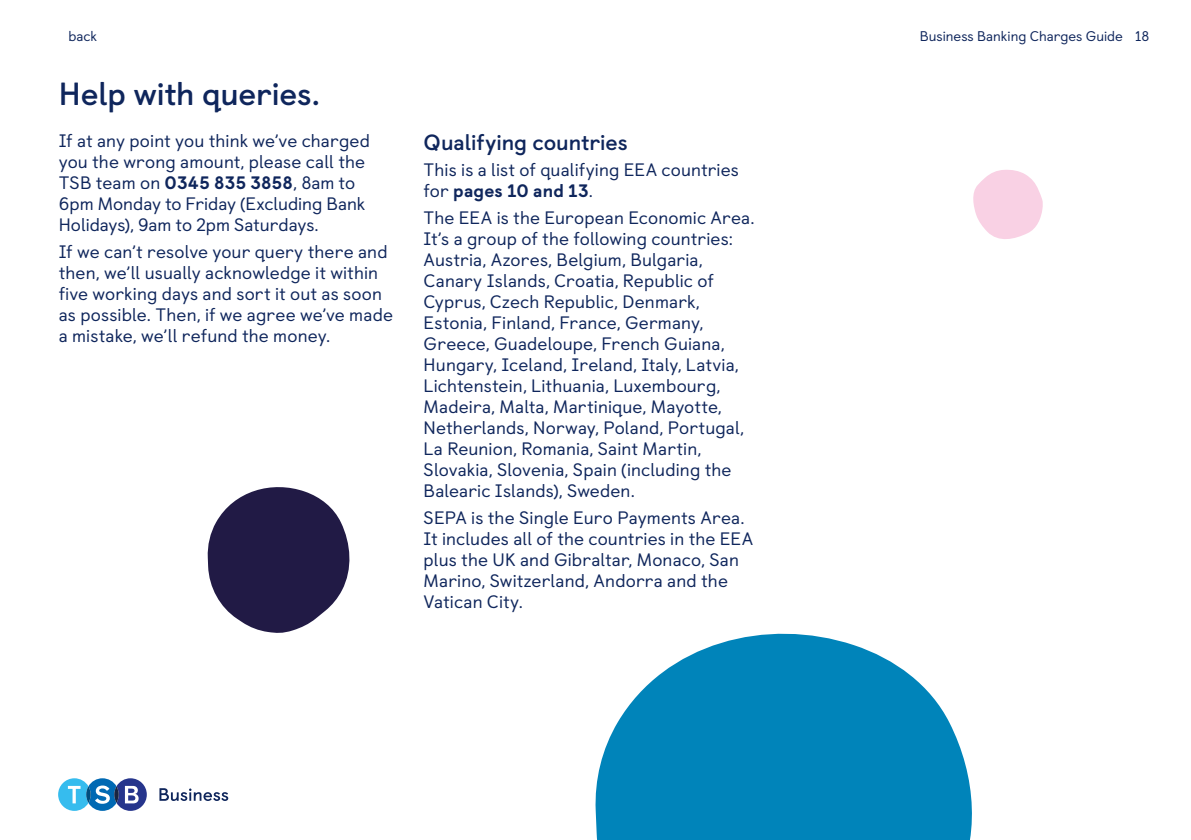
<style>
.page{position:relative;width:1191px;height:840px;background:#fff}
.page>*{position:absolute;margin:0;border:0;box-sizing:border-box;transform-origin:0 0}
.t1{font:700 32px "TSB Castledown";letter-spacing:-.005em;color:#0f265c}
.t2{font:700 22px "TSB Castledown";color:#0f265c}
.t3{font:18px/21px "TSB Castledown";letter-spacing:.005em;color:#0f265c}
.t4{font:14px "TSB Castledown";color:#0f265c}
.s1{font-weight:800}
</style>
<div class="page">
<svg style="left:58px;top:778px;width:89px;height:32px"></svg>
<svg style="left:159px;top:788px;width:69px;height:12px"></svg>
<svg style="left:595px;top:633px;width:377px;height:206px;fill:#0084ba"></svg>
<svg style="left:207px;top:487px;width:143px;height:146px"></svg>
<svg style="left:973px;top:169px;width:70px;height:70px"></svg>
<p class="t4" style="left:68px;top:28px;width:30px">back</p>
<h1 class="t1" style="left:59px;top:74px;width:263px">Help with queries.</h1>
<p class="t3" style="left:59px;top:130px;width:313px">If at any point you think we’ve charged you the wrong amount, please call the TSB team on <span class="s1">0345 835 3858</span>, 8am to 6pm Monday to Friday (Excluding Bank Holidays), 9am to 2pm Saturdays.</p>
<p class="t3" style="left:59px;top:241px;width:336px">If we can’t resolve your query there and then, we’ll usually acknowledge it within five working days and sort it out as soon as possible. Then, if we agree we’ve made a mistake, we’ll refund the money.</p>
<p class="t2" style="left:423px;top:128px;width:206px">Qualifying countries</p>
<p class="t3" style="left:423px;top:159px;width:317px">This is a list of qualifying EEA countries for <span class="s1">pages 10 and 13</span>.</p>
<p class="t3" style="left:423px;top:207px;width:333px">The EEA is the European Economic Area.<br>It’s a group of the following countries:<br>Austria, Azores, Belgium, Bulgaria, Canary Islands, Croatia, Republic of Cyprus, Czech Republic, Denmark, Estonia, Finland, France, Germany, Greece, Guadeloupe, French Guiana, Hungary, Iceland, Ireland, Italy, Latvia, Lichtenstein, Lithuania, Luxembourg, Madeira, Malta, Martinique, Mayotte, Netherlands, Norway, Poland, Portugal, La Reunion, Romania, Saint Martin, Slovakia, Slovenia, Spain (including the Balearic Islands), Sweden.</p>
<p class="t3" style="left:423px;top:507px;width:331px">SEPA is the Single Euro Payments Area.<br>It includes all of the countries in the EEA plus the UK and Gibraltar, Monaco, San Marino, Switzerland, Andorra and the Vatican City.</p>
<p class="t4" style="left:920px;top:28px;width:231px">Business Banking Charges Guide 18</p>
</div>
